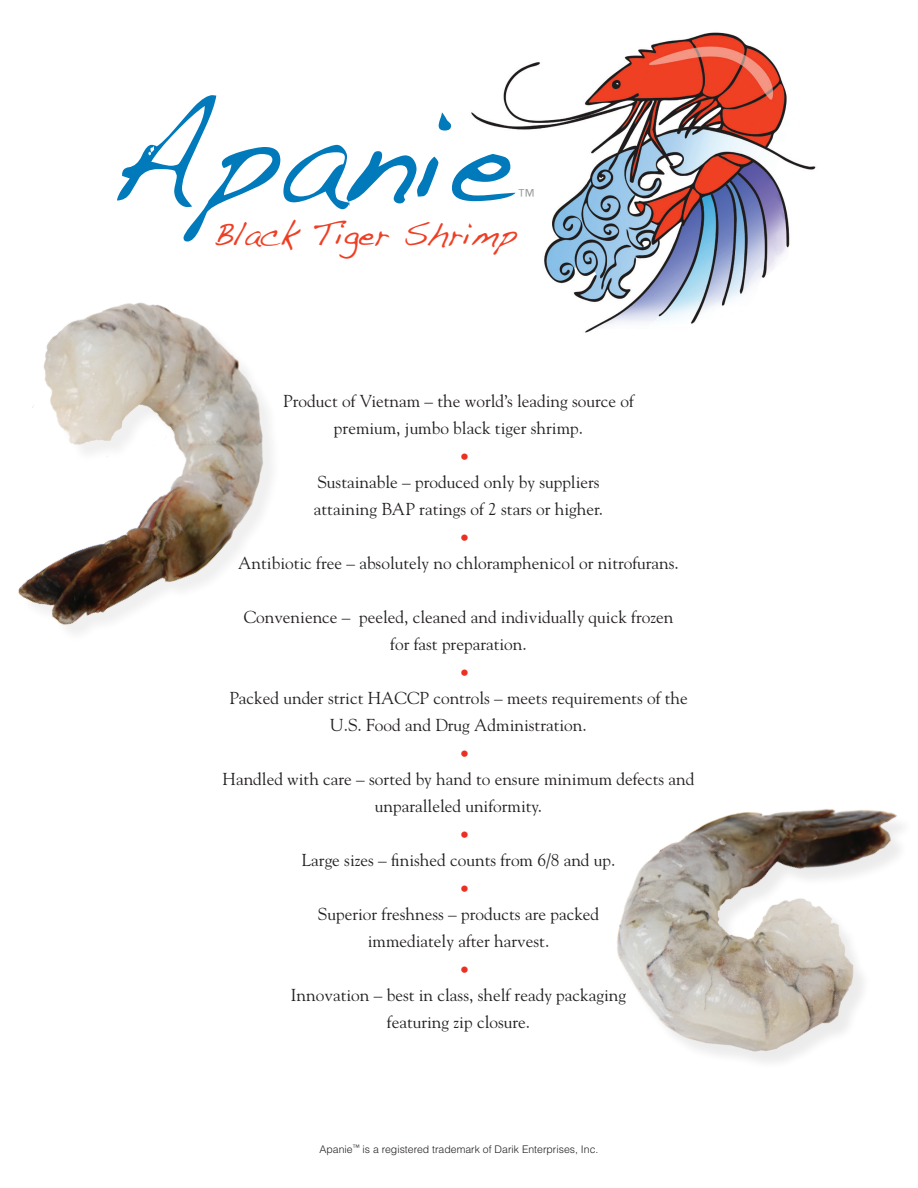
<style>
.page{position:relative;width:918px;height:1188px;background:#fff}
.page>*{position:absolute;margin:0;border:0;box-sizing:border-box;transform-origin:0 0}
.t1{font:135px "Handwriting Dakota";color:#007abb}
.t2{font:33px "Handwriting Dakota";color:#ef3e23}
.t3{font:18px "Goudy";color:#eb2f23}
.t4{font:300 18px "Helvetica LT Std";color:#939598}
.t5{font:17.25px/27px "Goudy";color:#231f20;text-align:center}
.t6{font:300 10.5px "Helvetica LT Std";color:#231f20}
</style>
<div class="page">
<img style="left:471px;top:32px;width:345px;height:301px">
<img style="left:18px;top:302px;width:254px;height:331px">
<img style="left:617px;top:809px;width:286px;height:253px">
<h1 class="t1" style="left:107px;top:76px;width:410px">Apanie</h1>
<p class="t4" style="left:518px;top:184px;width:18px">™</p>
<h2 class="t2" style="left:213px;top:214px;width:306px">Black Tiger Shrimp</h2>
<p class="t5" style="left:283px;top:387px;width:352px">Product of Vietnam – the world’s leading source of premium, jumbo black tiger shrimp.</p>
<p class="t5" style="left:314px;top:468px;width:291px;text-align:left">Sustainable – produced only by suppliers attaining BAP ratings of 2 stars or higher.</p>
<p class="t5" style="left:238px;top:549px;width:442px">Antibiotic free – absolutely no chloramphenicol or nitrofurans.</p>
<p class="t5" style="left:244px;top:603px;width:431px">Convenience – peeled, cleaned and individually quick frozen for fast preparation.</p>
<p class="t5" style="left:229px;top:684px;width:460px">Packed under strict HACCP controls – meets requirements of the<br>U.S. Food and Drug Administration.</p>
<p class="t5" style="left:223px;top:765px;width:473px">Handled with care – sorted by hand to ensure minimum defects and unparalleled uniformity.</p>
<p class="t5" style="left:302px;top:846px;width:315px">Large sizes – finished counts from 6/8 and up.</p>
<p class="t5" style="left:318px;top:900px;width:283px">Superior freshness – products are packed immediately after harvest.</p>
<p class="t5" style="left:291px;top:981px;width:337px">Innovation – best in class, shelf ready packaging featuring zip closure.</p>
<p class="t3" style="left:459px;top:446px;width:12px">•</p>
<p class="t3" style="left:459px;top:527px;width:12px">•</p>
<p class="t3" style="left:459px;top:662px;width:12px">•</p>
<p class="t3" style="left:459px;top:743px;width:12px">•</p>
<p class="t3" style="left:459px;top:824px;width:12px">•</p>
<p class="t3" style="left:459px;top:878px;width:12px">•</p>
<p class="t3" style="left:459px;top:959px;width:12px">•</p>
<p class="t6" style="left:319px;top:1143px;width:281px">Apanie<sup>™</sup> is a registered trademark of Darik Enterprises, Inc.</p>
</div>
